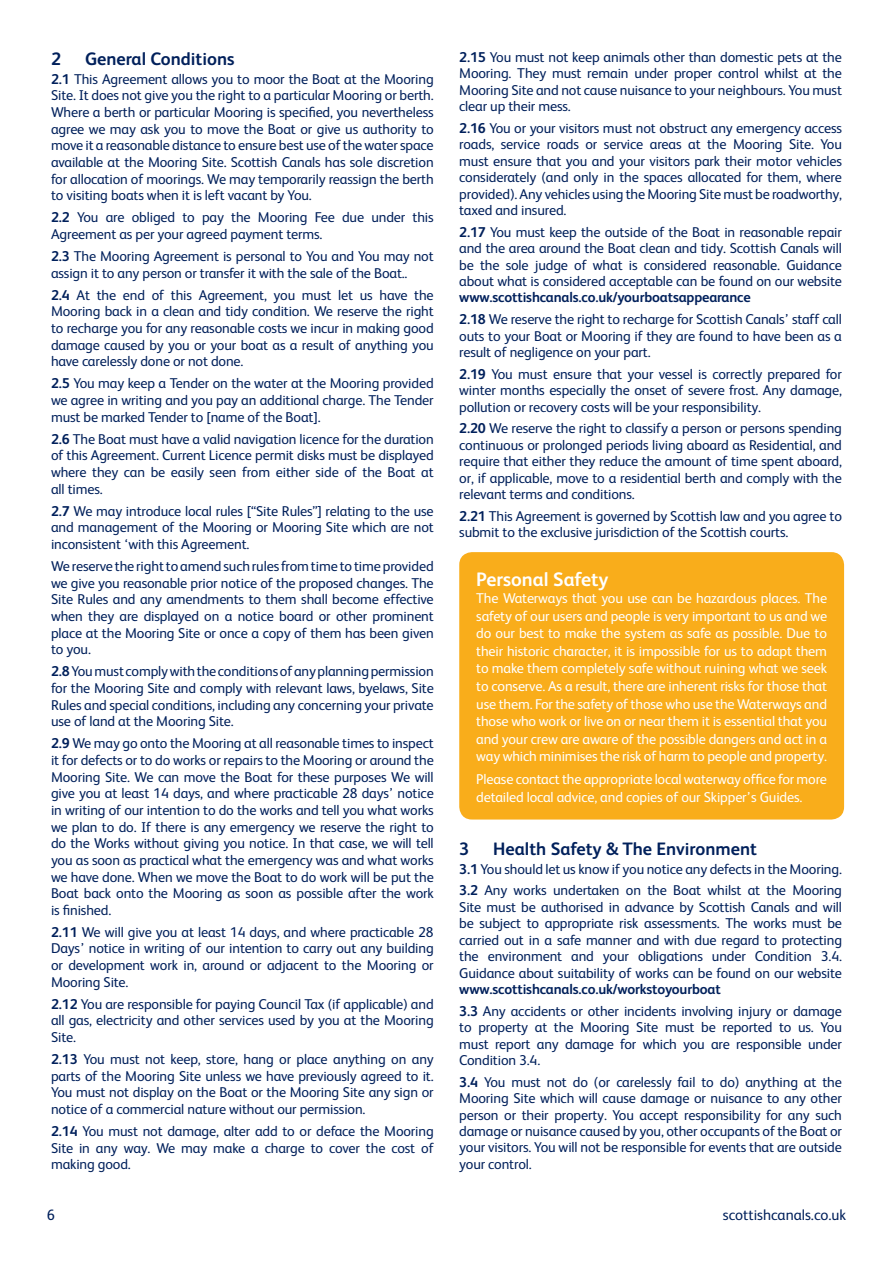
<style>
.page{position:relative;width:893px;height:1263px;background:#fff}
.page>*{position:absolute;margin:0;border:0;box-sizing:border-box;transform-origin:0 0}
.t1{font:700 19.5px "FS Albert";color:#fff}
.sub_heading{font:700 18px "FS Albert";color:#00205b}
.t2{font:15px "FS Albert";color:#00205b}
.t3{font:14.25px/16.6px "FS Albert";letter-spacing:-.01em;color:#00205b;text-align:justify}
.t4{font:14.25px/17.5px "FS Albert";letter-spacing:-.01em;color:#fff;text-align:justify}
.s1{font-weight:700}
</style>
<div class="page">
<div style="left:459px;top:552px;width:385px;height:267px;background:#f9ad1b;border-radius:13px"></div>
<p class="sub_heading" style="left:51px;top:46px;width:12px">2</p>
<p class="sub_heading" style="left:85px;top:46px;width:151px">General Conditions</p>
<p class="t3" style="left:51px;top:70px;width:384px"><span class="s1">2.1</span> This Agreement allows you to moor the Boat at the Mooring Site. It does not give you the right to a particular Mooring or berth.<br>Where a berth or particular Mooring is specified, you nevertheless agree we may ask you to move the Boat or give us authority to move it a reasonable distance to ensure best use of the water space available at the Mooring Site. Scottish Canals has sole discretion for allocation of moorings. We may temporarily reassign the berth to visiting boats when it is left vacant by You.</p>
<p class="t3" style="left:51px;top:208px;width:384px"><span class="s1">2.2</span> You are obliged to pay the Mooring Fee due under this<br>Agreement as per your agreed payment terms.</p>
<p class="t3" style="left:51px;top:247px;width:384px"><span class="s1">2.3</span> The Mooring Agreement is personal to You and You may not assign it to any person or transfer it with the sale of the Boat..</p>
<p class="t3" style="left:51px;top:286px;width:384px"><span class="s1">2.4</span> At the end of this Agreement, you must let us have the Mooring back in a clean and tidy condition. We reserve the right to recharge you for any reasonable costs we incur in making good damage caused by you or your boat as a result of anything you have carelessly done or not done.</p>
<p class="t3" style="left:51px;top:374px;width:384px"><span class="s1">2.5</span> You may keep a Tender on the water at the Mooring provided we agree in writing and you pay an additional charge. The Tender must be marked Tender to [name of the Boat].</p>
<p class="t3" style="left:51px;top:430px;width:384px"><span class="s1">2.6</span> The Boat must have a valid navigation licence for the duration of this Agreement. Current Licence permit disks must be displayed where they can be easily seen from either side of the Boat at all times.</p>
<p class="t3" style="left:51px;top:502px;width:384px"><span class="s1">2.7</span> We may introduce local rules [“Site Rules”] relating to the use and management of the Mooring or Mooring Site which are not inconsistent ‘with this Agreement.</p>
<p class="t3" style="left:51px;top:557px;width:384px">We reserve the right to amend such rules from time to time provided we give you reasonable prior notice of the proposed changes. The Site Rules and any amendments to them shall become effective when they are displayed on a notice board or other prominent place at the Mooring Site or once a copy of them has been given to you.</p>
<p class="t3" style="left:51px;top:662px;width:384px"><span class="s1">2.8</span> You must comply with the conditions of any planning permission for the Mooring Site and comply with relevant laws, byelaws, Site Rules and special conditions, including any concerning your private use of land at the Mooring Site.</p>
<p class="t3" style="left:51px;top:734px;width:384px"><span class="s1">2.9</span> We may go onto the Mooring at all reasonable times to inspect it for defects or to do works or repairs to the Mooring or around the Mooring Site. We can move the Boat for these purposes We will give you at least 14 days, and where practicable 28 days’ notice in writing of our intention to do the works and tell you what works we plan to do. If there is any emergency we reserve the right to do the Works without giving you notice. In that case, we will tell you as soon as practical what the emergency was and what works we have done. When we move the Boat to do work will be put the Boat back onto the Mooring as soon as possible after the work is finished.</p>
<p class="t3" style="left:51px;top:923px;width:384px"><span class="s1">2.11</span> We will give you at least 14 days, and where practicable 28<br>Days’ notice in writing of our intention to carry out any building or development work in, around or adjacent to the Mooring or Mooring Site.</p>
<p class="t3" style="left:51px;top:995px;width:384px"><span class="s1">2.12</span> You are responsible for paying Council Tax (if applicable) and all gas, electricity and other services used by you at the Mooring Site.</p>
<p class="t3" style="left:51px;top:1050px;width:384px"><span class="s1">2.13</span> You must not keep, store, hang or place anything on any parts of the Mooring Site unless we have previously agreed to it.<br>You must not display on the Boat or the Mooring Site any sign or notice of a commercial nature without our permission.</p>
<p class="t3" style="left:51px;top:1122px;width:384px"><span class="s1">2.14</span> You must not damage, alter add to or deface the Mooring Site in any way. We may make a charge to cover the cost of making good.</p>
<p class="t3" style="left:459px;top:48px;width:384px"><span class="s1">2.15</span> You must not keep animals other than domestic pets at the Mooring. They must remain under proper control whilst at the Mooring Site and not cause nuisance to your neighbours. You must clear up their mess.</p>
<p class="t3" style="left:459px;top:119px;width:384px"><span class="s1">2.16</span> You or your visitors must not obstruct any emergency access roads, service roads or service areas at the Mooring Site. You must ensure that you and your visitors park their motor vehicles considerately (and only in the spaces allocated for them, where provided). Any vehicles using the Mooring Site must be roadworthy, taxed and insured.</p>
<p class="t3" style="left:459px;top:223px;width:384px"><span class="s1">2.17</span> You must keep the outside of the Boat in reasonable repair and the area around the Boat clean and tidy. Scottish Canals will be the sole judge of what is considered reasonable. Guidance about what is considered acceptable can be found on our website <span class="s1">www.scottishcanals.co.uk/yourboatsappearance</span></p>
<p class="t3" style="left:459px;top:310px;width:384px"><span class="s1">2.18</span> We reserve the right to recharge for Scottish Canals’ staff call outs to your Boat or Mooring if they are found to have been as a result of negligence on your part.</p>
<p class="t3" style="left:459px;top:365px;width:384px"><span class="s1">2.19</span> You must ensure that your vessel is correctly prepared for winter months especially the onset of severe frost. Any damage, pollution or recovery costs will be your responsibility.</p>
<p class="t3" style="left:459px;top:420px;width:384px"><span class="s1">2.20</span> We reserve the right to classify a person or persons spending continuous or prolonged periods living aboard as Residential, and require that either they reduce the amount of time spent aboard, or, if applicable, move to a residential berth and comply with the relevant terms and conditions.</p>
<p class="t3" style="left:459px;top:507px;width:384px"><span class="s1">2.21</span> This Agreement is governed by Scottish law and you agree to submit to the exclusive jurisdiction of the Scottish courts.</p>
<p class="t1" style="left:476px;top:566px;width:134px">Personal Safety</p>
<p class="t4" style="left:476px;top:589px;width:352px">The Waterways that you use can be hazardous places. The safety of our users and people is very important to us and we do our best to make the system as safe as possible. Due to their historic character, it is impossible for us to adapt them to make them completely safe without ruining what we seek to conserve. As a result, there are inherent risks for those that use them. For the safety of those who use the Waterways and those who work or live on or near them it is essential that you and your crew are aware of the possible dangers and act in a way which minimises the risk of harm to people and property.</p>
<p class="t4" style="left:476px;top:770px;width:352px">Please contact the appropriate local waterway office for more detailed local advice, and copies of our Skipper’s Guides.</p>
<p class="sub_heading" style="left:459px;top:837px;width:12px">3</p>
<p class="sub_heading" style="left:493px;top:837px;width:265px">Health Safety &amp; The Environment</p>
<p class="t3" style="left:459px;top:860px;width:384px"><span class="s1">3.1</span> You should let us know if you notice any defects in the Mooring.</p>
<p class="t3" style="left:459px;top:882px;width:384px"><span class="s1">3.2</span> Any works undertaken on the Boat whilst at the Mooring Site must be authorised in advance by Scottish Canals and will be subject to appropriate risk assessments. The works must be carried out in a safe manner and with due regard to protecting the environment and your obligations under Condition 3.4.<br>Guidance about suitability of works can be found on our website <span class="s1">www.scottishcanals.co.uk/workstoyourboat</span></p>
<p class="t3" style="left:459px;top:1002px;width:384px"><span class="s1">3.3</span> Any accidents or other incidents involving injury or damage to property at the Mooring Site must be reported to us. You must report any damage for which you are responsible under Condition 3.4.</p>
<p class="t3" style="left:459px;top:1073px;width:384px"><span class="s1">3.4</span> You must not do (or carelessly fail to do) anything at the Mooring Site which will cause damage or nuisance to any other person or their property. You accept responsibility for any such damage or nuisance caused by you, other occupants of the Boat or your visitors. You will not be responsible for events that are outside your control.</p>
<p class="t2" style="left:47px;top:1204px;width:10px">6</p>
<p class="t2" style="left:723px;top:1204px;width:125px">scottishcanals.co.uk</p>
</div>
